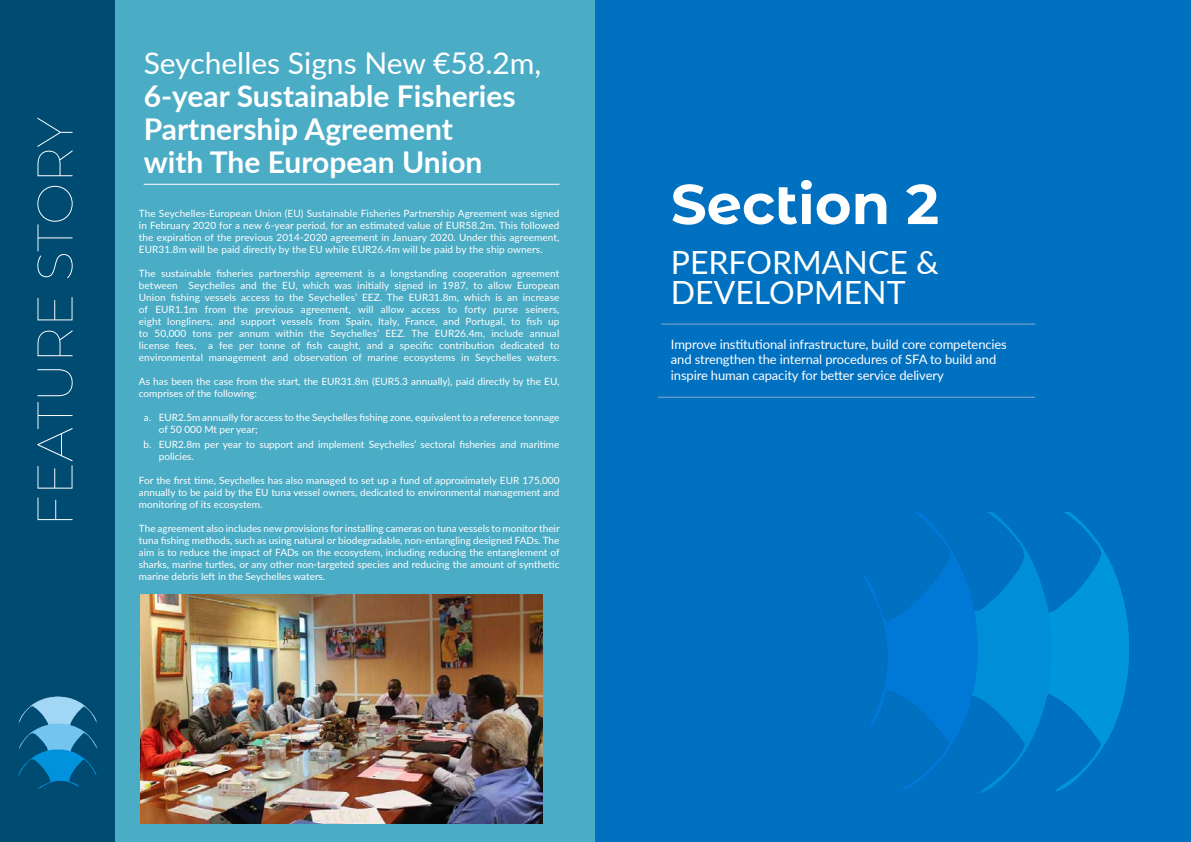
<style>
.page{position:relative;width:1191px;height:842px;background:#fff}
.page>*{position:absolute;margin:0;border:0;box-sizing:border-box;transform-origin:0 0}
.t1{font:700 56px "Montserrat Alternates";color:#fff}
.t2{font:100 50px "Montserrat";letter-spacing:-.005em;color:#fff}
.t3{font:32px/30px "Lato";color:#fff}
.t4{font:700 30px/33px "Lato";color:#fff}
.t5{font:30px "Lato";color:#fff}
.t6{font:13px/15.6px "Lato";letter-spacing:-.01em;color:#fff}
.t7{font:10px/12px "Lato";color:#fff;text-align:justify}
</style>
<div class="page">
<div style="left:0;top:0;width:595px;height:842px;background:#4bacc6"></div>
<div style="left:0;top:0;width:115px;height:842px;background:#004b72"></div>
<hr style="left:144px;top:184px;width:415px;height:1px;background:#fff">
<img style="left:18px;top:696px;width:80px;height:94px">
<div style="left:595px;top:0;width:596px;height:842px;background:#0070c0"></div>
<hr style="left:661px;top:324px;width:374px;height:1px;background:#8da8cb">
<hr style="left:658px;top:397px;width:377px;height:1px;background:#8da8cb">
<img style="left:863px;top:512px;width:266px;height:281px">
<img style="left:141px;top:594px;width:401px;height:230px">
<h2 class="t2" style="left:21px;top:527px;width:411px;rotate:-90deg">FEATURE STORY</h2>
<h3 class="t5" style="left:144px;top:42px;width:399px">Seychelles Signs New €58.2m,</h3>
<h3 class="t4" style="left:144px;top:78px;width:373px">6-year Sustainable Fisheries<br>Partnership Agreement with The European Union</h3>
<p class="t7" style="left:139px;top:207px;width:422px">The Seychelles-European Union (EU) Sustainable Fisheries Partnership Agreement was signed in February 2020 for a new 6-year period, for an estimated value of EUR58.2m. This followed the expiration of the previous 2014-2020 agreement in January 2020. Under this agreement, EUR31.8m will be paid directly by the EU while EUR26.4m will be paid by the ship owners.</p>
<p class="t7" style="left:139px;top:267px;width:422px">The sustainable fisheries partnership agreement is a longstanding cooperation agreement between Seychelles and the EU, which was initially signed in 1987, to allow European Union fishing vessels access to the Seychelles’ EEZ. The EUR31.8m, which is an increase of EUR1.1m from the previous agreement, will allow access to forty purse seiners, eight longliners, and support vessels from Spain, Italy, France, and Portugal, to fish up to 50,000 tons per annum within the Seychelles’ EEZ. The EUR26.4m, include annual license fees, a fee per tonne of fish caught, and a specific contribution dedicated to environmental management and observation of marine ecosystems in Seychelles waters.</p>
<p class="t7" style="left:139px;top:375px;width:422px">As has been the case from the start, the EUR31.8m (EUR5.3 annually), paid directly by the EU, comprises of the following:</p>
<p class="t7" style="left:159px;top:411px;width:402px;text-indent:-15px">a. EUR2.5m annually for access to the Seychelles fishing zone, equivalent to a reference tonnage of 50 000 Mt per year;</p>
<p class="t7" style="left:159px;top:438px;width:402px;text-indent:-15px">b. EUR2.8m per year to support and implement Seychelles’ sectoral fisheries and maritime policies.</p>
<p class="t7" style="left:139px;top:474px;width:422px">For the first time, Seychelles has also managed to set up a fund of approximately EUR 175,000 annually to be paid by the EU tuna vessel owners, dedicated to environmental management and monitoring of its ecosystem.</p>
<p class="t7" style="left:139px;top:522px;width:422px">The agreement also includes new provisions for installing cameras on tuna vessels to monitor their tuna fishing methods, such as using natural or biodegradable, non-entangling designed FADs. The aim is to reduce the impact of FADs on the ecosystem, including reducing the entanglement of sharks, marine turtles, or any other non-targeted species and reducing the amount of synthetic marine debris left in the Seychelles waters.</p>
<h1 class="t1" style="left:671px;top:164px;width:270px">Section 2</h1>
<h3 class="t3" style="left:671px;top:246px;width:269px">PERFORMANCE &amp;<br>DEVELOPMENT</h3>
<h3 class="t6" style="left:671px;top:335px;width:337px">Improve institutional infrastructure, build core competencies and strengthen the internal procedures of SFA to build and inspire human capacity for better service delivery</h3>
</div>
